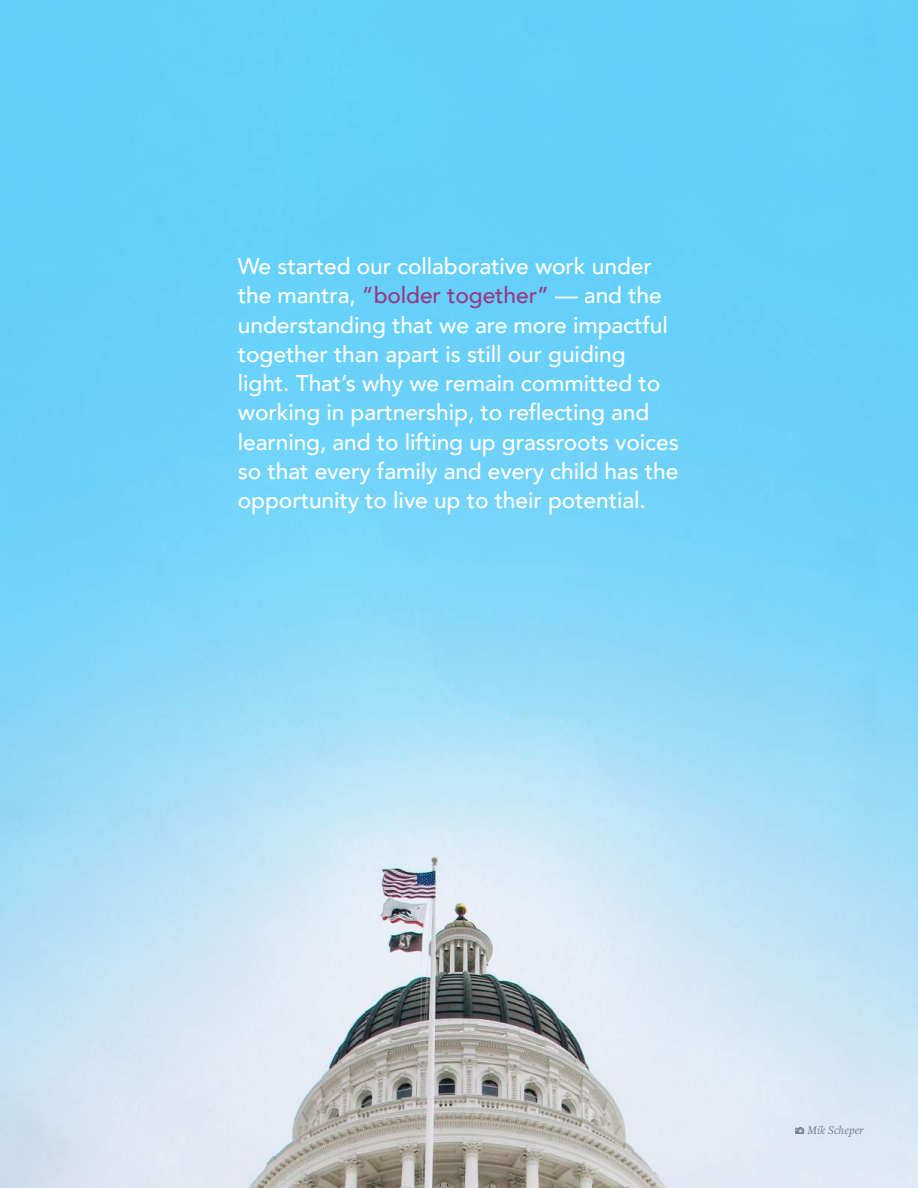
<style>
.page{position:relative;width:918px;height:1188px;background:#fff}
.page>*{position:absolute;margin:0;border:0;box-sizing:border-box;transform-origin:0 0}
.t1{font:500 22.8px/29.2px "Avenir";letter-spacing:-.005em;color:#fff}
.t2{font:italic 12px "Freight Text Pro";color:#878787}
.t3{font:500 12px "Avenir";color:#76787b}
.s1{color:#9a3882}
</style>
<div class="page">
<img style="left:0;top:0;width:918px;height:1188px">
<svg style="left:795px;top:1127px;width:9px;height:7px"></svg>
<p class="t1" style="left:238px;top:250px;width:442px">We started our collaborative work under the mantra, <span class="s1">“bolder together”</span> — and the understanding that we are more impactful together than apart is still our guiding light. That’s why we remain committed to working in partnership, to reflecting and learning, and to lifting up grassroots voices so that every family and every child has the opportunity to live up to their potential.</p>
<p class="t3" style="left:857px;top:1119px;width:8px">2</p>
<p class="t2" style="left:808px;top:1122px;width:58px">Mik Scheper</p>
</div>
